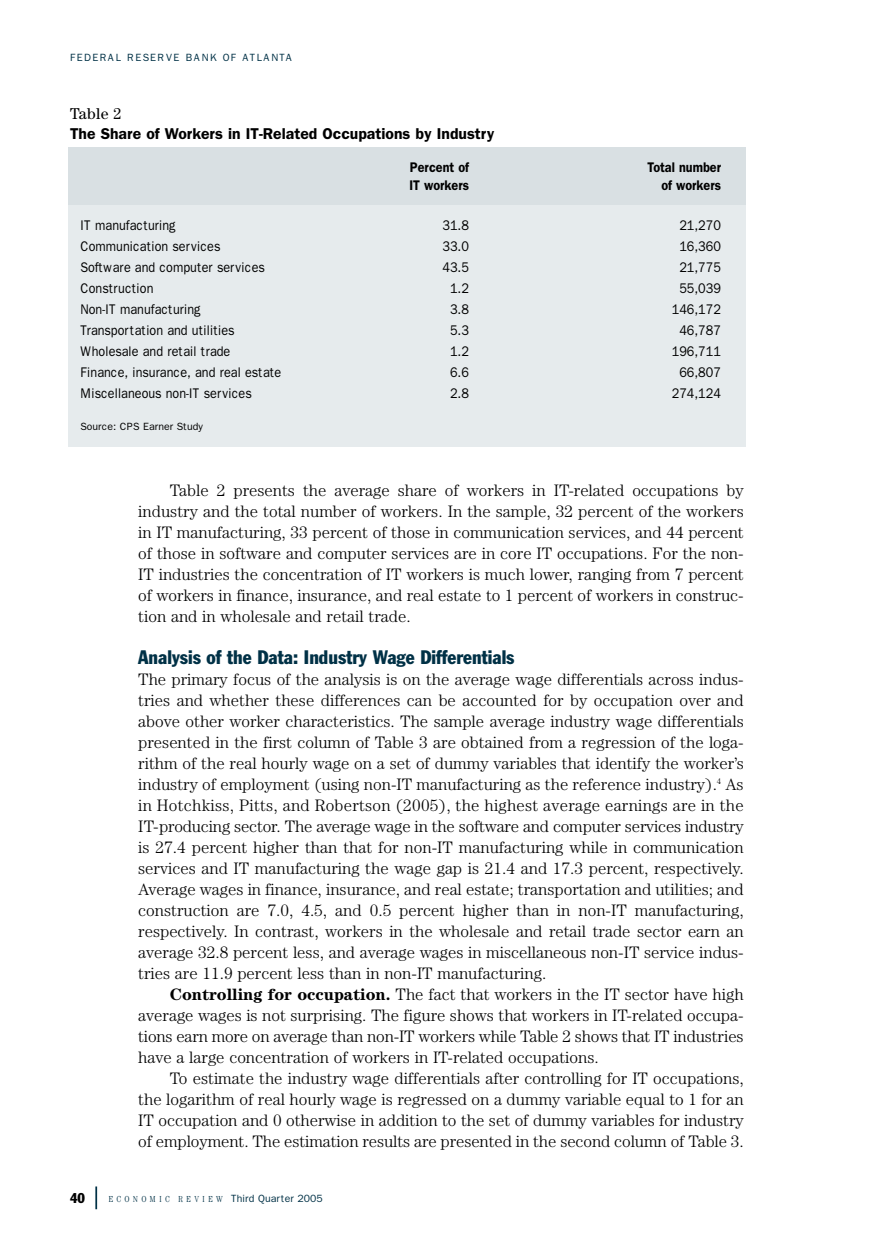
<style>
.page{position:relative;width:882px;height:1260px;background:#fff}
.page>*{position:absolute;margin:0;border:0;box-sizing:border-box;transform-origin:0 0}
.t1{font:condensed 19.25px "Franklin Gothic";color:#003146}
.t2{font:300 16.62px/21px "Century";color:#000;text-align:justify}
.t3{font:600 15.75px "Franklin Gothic";color:#000}
.t4{font:15.75px "Century";letter-spacing:.015em;color:#000}
.t5{font:14px "Franklin Gothic";color:#000;scale:.9 1}
.t6{font:600 14px "Franklin Gothic";color:#000;scale:.9 1}
.t7{font:condensed 14px "Franklin Gothic";color:#000}
.t8{font:10.5px "Franklin Gothic";color:#003146}
.t9{font:10.5px "Franklin Gothic";letter-spacing:.12em;color:#003146}
.t10{font:10.5px "Franklin Gothic";color:#000}
.s1{font-weight:700}
.s2{font-family:"Century";font-weight:300;font-stretch:condensed;font-size:8.75px}
</style>
<div class="page">
<hr style="left:95px;top:1186px;width:2px;height:23px;background:#003146">
<div style="left:68px;top:189px;width:678px;height:257px;background:#e6ebed"></div>
<div style="left:68px;top:147px;width:678px;height:58px;background:#d9e0e3"></div>
<p class="t9" style="left:70px;top:54px;width:224px">FEDERAL RESERVE BANK OF ATLANTA</p>
<p class="t4" style="left:70px;top:108px;width:53px">Table 2</p>
<p class="t3" style="left:70px;top:128px;width:426px">The Share of Workers in IT-Related Occupations by Industry</p>
<p class="t6" style="left:410px;top:163px;width:67px">Percent of</p>
<p class="t6" style="left:648px;top:163px;width:83px">Total number</p>
<p class="t6" style="left:409px;top:180px;width:68px">IT workers</p>
<p class="t6" style="left:661px;top:180px;width:68px">of workers</p>
<p class="t5" style="left:81px;top:220px;width:108px">IT manufacturing</p>
<p class="t5" style="left:443px;top:220px;width:31px">31.8</p>
<p class="t5" style="left:679px;top:220px;width:48px">21,270</p>
<p class="t5" style="left:81px;top:241px;width:157px">Communication services</p>
<p class="t5" style="left:443px;top:241px;width:31px">33.0</p>
<p class="t5" style="left:679px;top:241px;width:48px">16,360</p>
<p class="t5" style="left:81px;top:262px;width:206px">Software and computer services</p>
<p class="t5" style="left:443px;top:262px;width:31px">43.5</p>
<p class="t5" style="left:679px;top:262px;width:48px">21,775</p>
<p class="t5" style="left:81px;top:283px;width:83px">Construction</p>
<p class="t5" style="left:450px;top:283px;width:22px">1.2</p>
<p class="t5" style="left:679px;top:283px;width:48px">55,039</p>
<p class="t5" style="left:81px;top:304px;width:136px">Non-IT manufacturing</p>
<p class="t5" style="left:450px;top:304px;width:22px">3.8</p>
<p class="t5" style="left:672px;top:304px;width:56px">146,172</p>
<p class="t5" style="left:81px;top:325px;width:173px">Transportation and utilities</p>
<p class="t5" style="left:450px;top:325px;width:22px">5.3</p>
<p class="t5" style="left:679px;top:325px;width:48px">46,787</p>
<p class="t5" style="left:81px;top:346px;width:168px">Wholesale and retail trade</p>
<p class="t5" style="left:450px;top:346px;width:22px">1.2</p>
<p class="t5" style="left:672px;top:346px;width:56px">196,711</p>
<p class="t5" style="left:81px;top:367px;width:225px">Finance, insurance, and real estate</p>
<p class="t5" style="left:450px;top:367px;width:22px">6.6</p>
<p class="t5" style="left:679px;top:367px;width:48px">66,807</p>
<p class="t5" style="left:81px;top:388px;width:192px">Miscellaneous non-IT services</p>
<p class="t5" style="left:450px;top:388px;width:22px">2.8</p>
<p class="t5" style="left:672px;top:388px;width:56px">274,124</p>
<p class="t10" style="left:80px;top:422px;width:125px">Source: CPS Earner Study</p>
<p class="t2" style="left:138px;top:481px;width:607px;text-indent:31px">Table 2 presents the average share of workers in IT-related occupations by industry and the total number of workers. In the sample, 32 percent of the workers in IT manufacturing, 33 percent of those in communication services, and 44 percent of those in software and computer services are in core IT occupations. For the non-IT industries the concentration of IT workers is much lower, ranging from 7 percent of workers in finance, insurance, and real estate to 1 percent of workers in construc&shy;tion and in wholesale and retail trade.</p>
<p class="t1" style="left:138px;top:650px;width:378px">Analysis of the Data: Industry Wage Differentials</p>
<p class="t2" style="left:138px;top:670px;width:607px">The primary focus of the analysis is on the average wage differentials across indus&shy;tries and whether these differences can be accounted for by occupation over and above other worker characteristics. The sample average industry wage differentials presented in the first column of Table 3 are obtained from a regression of the loga&shy;rithm of the real hourly wage on a set of dummy variables that identify the worker’s industry of employment (using non-IT manufacturing as the reference industry).<sup>4</sup> As in Hotchkiss, Pitts, and Robertson (2005), the highest average earnings are in the IT-producing sector. The average wage in the software and computer services industry is 27.4 percent higher than that for non-IT manufacturing while in communication services and IT manufacturing the wage gap is 21.4 and 17.3 percent, respectively.<br>Average wages in finance, insurance, and real estate; transportation and utilities; and construction are 7.0, 4.5, and 0.5 percent higher than in non-IT manufacturing, respectively. In contrast, workers in the wholesale and retail trade sector earn an average 32.8 percent less, and average wages in miscellaneous non-IT service indus&shy;tries are 11.9 percent less than in non-IT manufacturing.</p>
<p class="t2" style="left:138px;top:985px;width:607px;text-indent:31px"><span class="s1">Controlling for occupation.</span> The fact that workers in the IT sector have high average wages is not surprising. The figure shows that workers in IT-related occupa&shy;tions earn more on average than non-IT workers while Table 2 shows that IT industries have a large concentration of workers in IT-related occupations.</p>
<p class="t2" style="left:138px;top:1069px;width:607px;text-indent:31px">To estimate the industry wage differentials after controlling for IT occupations, the logarithm of real hourly wage is regressed on a dummy variable equal to 1 for an IT occupation and 0 otherwise in addition to the set of dummy variables for industry of employment. The estimation results are presented in the second column of Table 3.</p>
<p class="t7" style="left:70px;top:1193px;width:17px">40</p>
<p class="t8" style="left:108px;top:1195px;width:216px"><span class="s2">E C O N O M I C R E V I E W</span> Third Quarter 2005</p>
</div>
